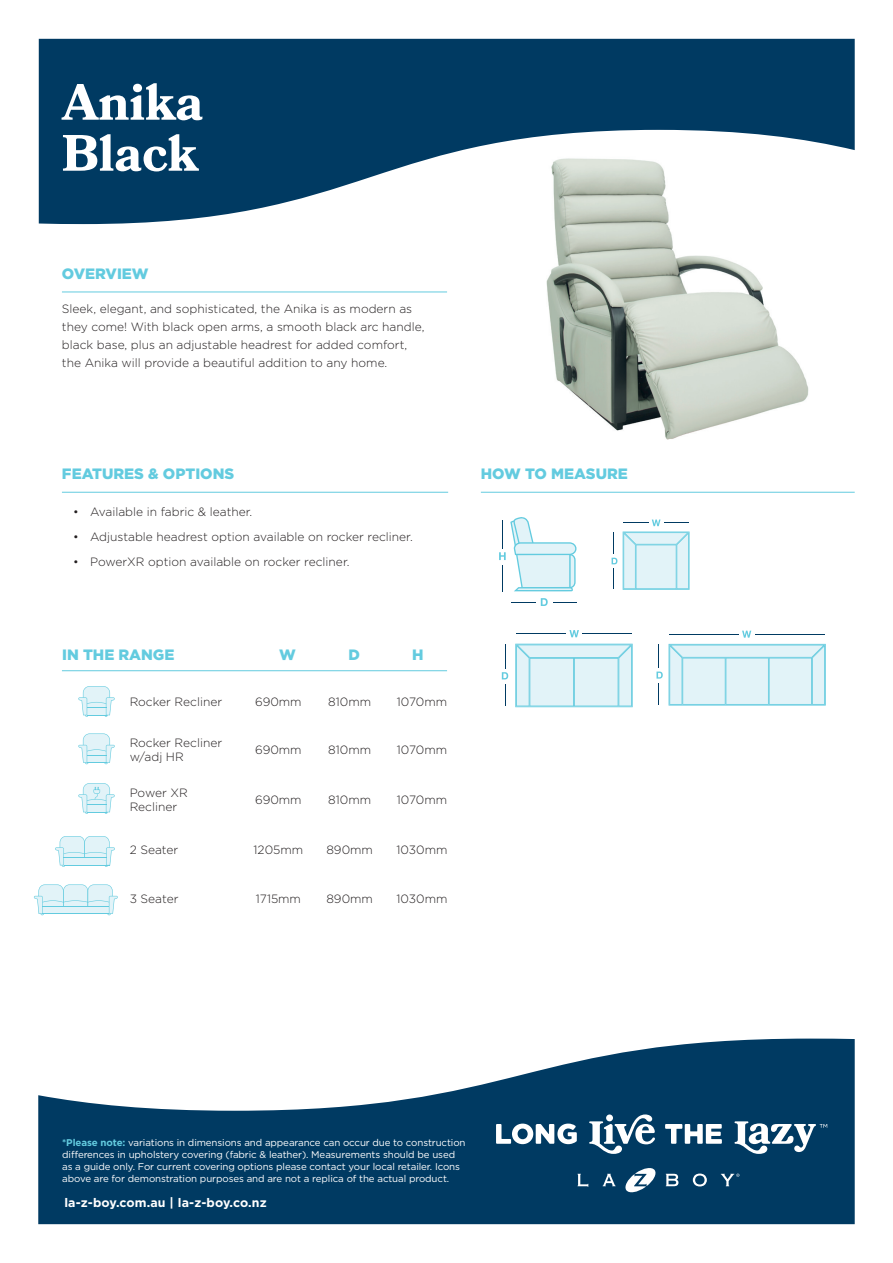
<style>
.page{position:relative;width:893px;height:1263px;background:#fff}
.page>*{position:absolute;margin:0;border:0;box-sizing:border-box;transform-origin:0 0}
.t1{font:700 51px/51px "Bookmania";color:#fff}
.t2{font:900 15px "Gotham";color:#63cbdf}
.t3{font:700 12.45px "Gotham";letter-spacing:.01em;color:#fff}
.t4{font:300 12px/18px "Gotham";color:#231f20}
.t5{font:9.75px/12px "Gotham";letter-spacing:-.01em;color:#fff}
.s1{font-weight:700;color:#63cbdf}
</style>
<div class="page">
<svg style="left:38px;top:1038px;width:817px;height:186px;fill:#003a62"></svg>
<hr style="left:62px;top:292px;width:385px;height:1px;background:#63cbdf">
<hr style="left:62px;top:492px;width:386px;height:1px;background:#63cbdf">
<hr style="left:62px;top:670px;width:385px;height:1px;background:#63cbdf">
<svg style="left:34px;top:884px;width:84px;height:31px;background:#d7eff5"></svg>
<svg style="left:78px;top:686px;width:37px;height:31px"></svg>
<svg style="left:78px;top:733px;width:37px;height:31px"></svg>
<svg style="left:78px;top:783px;width:37px;height:31px"></svg>
<svg style="left:55px;top:836px;width:60px;height:31px"></svg>
<hr style="left:511px;top:602px;width:65px;height:1px;background:#003a62">
<div style="left:536px;top:593px;width:16px;height:13px;background:#fff"></div>
<svg style="left:541px;top:598px;width:7px;height:8px"></svg>
<svg style="left:499px;top:517px;width:77px;height:74px"></svg>
<hr style="left:613px;top:532px;width:1px;height:57px;background:#003a62">
<svg style="left:611px;top:555px;width:7px;height:13px"></svg>
<svg style="left:612px;top:558px;width:5px;height:6px"></svg>
<svg style="left:623px;top:519px;width:67px;height:71px;background:#d5eef4"></svg>
<hr style="left:505px;top:644px;width:1px;height:62px;background:#003a62">
<hr style="left:516px;top:633px;width:116px;height:1px;background:#003a62">
<div style="left:566px;top:626px;width:16px;height:12px;background:#fff"></div>
<svg style="left:569px;top:630px;width:10px;height:7px"></svg>
<div style="left:494px;top:669px;width:16px;height:14px;background:#fff"></div>
<svg style="left:502px;top:672px;width:6px;height:7px"></svg>
<svg style="left:515px;top:644px;width:118px;height:63px;background:#d3eef5"></svg>
<hr style="left:669px;top:634px;width:155px;height:1px;background:#003a62">
<hr style="left:659px;top:645px;width:1px;height:60px;background:#003a62">
<div style="left:739px;top:627px;width:15px;height:11px;background:#fff"></div>
<svg style="left:742px;top:631px;width:9px;height:7px"></svg>
<div style="left:648px;top:668px;width:15px;height:14px;background:#fff"></div>
<svg style="left:656px;top:671px;width:7px;height:8px"></svg>
<svg style="left:669px;top:644px;width:157px;height:61px;background:#d5eef5"></svg>
<svg style="left:665px;top:1124px;width:57px;height:20px"></svg>
<svg style="left:496px;top:1123px;width:81px;height:21px"></svg>
<svg style="left:589px;top:1114px;width:66px;height:40px"></svg>
<svg style="left:734px;top:1121px;width:93px;height:33px"></svg>
<svg style="left:577px;top:1174px;width:11px;height:13px"></svg>
<svg style="left:603px;top:1174px;width:13px;height:12px"></svg>
<svg style="left:666px;top:1174px;width:12px;height:12px"></svg>
<svg style="left:693px;top:1173px;width:14px;height:13px"></svg>
<svg style="left:721px;top:1173px;width:18px;height:13px"></svg>
<svg style="left:624px;top:1166px;width:33px;height:28px"></svg>
<svg style="left:39px;top:39px;width:816px;height:185px;fill:#003a62"></svg>
<hr style="left:481px;top:492px;width:374px;height:1px;background:#63cbdf">
<img style="left:546px;top:154px;width:263px;height:286px">
<h1 class="t1" style="left:62px;top:77px;width:143px">Anika<br>Black</h1>
<p class="t2" style="left:62px;top:265px;width:88px">OVERVIEW</p>
<p class="t4" style="left:62px;top:299px;width:364px">Sleek, elegant, and sophisticated, the Anika is as modern as they come! With black open arms, a smooth black arc handle, black base, plus an adjustable headrest for added comfort, the Anika will provide a beautiful addition to any home.</p>
<p class="t2" style="left:62px;top:465px;width:174px">FEATURES &amp; OPTIONS</p>
<p class="t4" style="left:73px;top:503px;width:181px">• Available in fabric &amp; leather.</p>
<p class="t4" style="left:73px;top:528px;width:341px">• Adjustable headrest option available on rocker recliner.</p>
<p class="t4" style="left:73px;top:553px;width:278px">• PowerXR option available on rocker recliner.</p>
<p class="t2" style="left:62px;top:646px;width:114px">IN THE RANGE</p>
<p class="t2" style="left:279px;top:646px;width:18px">W</p>
<p class="t2" style="left:348px;top:646px;width:13px">D</p>
<p class="t2" style="left:412px;top:646px;width:13px">H</p>
<p class="t4" style="left:130px;top:692px;width:94px">Rocker Recliner</p>
<p class="t4" style="left:255px;top:692px;width:48px">690mm</p>
<p class="t4" style="left:328px;top:692px;width:44px">810mm</p>
<p class="t4" style="left:397px;top:692px;width:52px">1070mm</p>
<p class="t4" style="left:130px;top:736px;width:94px;line-height:13.5px">Rocker Recliner w/adj HR</p>
<p class="t4" style="left:255px;top:740px;width:48px">690mm</p>
<p class="t4" style="left:328px;top:740px;width:44px">810mm</p>
<p class="t4" style="left:397px;top:740px;width:52px">1070mm</p>
<p class="t4" style="left:130px;top:786px;width:60px;line-height:13.5px">Power XR<br>Recliner</p>
<p class="t4" style="left:255px;top:790px;width:48px">690mm</p>
<p class="t4" style="left:328px;top:790px;width:44px">810mm</p>
<p class="t4" style="left:397px;top:790px;width:52px">1070mm</p>
<p class="t4" style="left:130px;top:840px;width:50px">2 Seater</p>
<p class="t4" style="left:254px;top:840px;width:51px">1205mm</p>
<p class="t4" style="left:326px;top:840px;width:48px">890mm</p>
<p class="t4" style="left:396px;top:840px;width:52px">1030mm</p>
<p class="t4" style="left:130px;top:889px;width:50px">3 Seater</p>
<p class="t4" style="left:256px;top:889px;width:47px">1715mm</p>
<p class="t4" style="left:326px;top:889px;width:48px">890mm</p>
<p class="t4" style="left:396px;top:889px;width:52px">1030mm</p>
<p class="t2" style="left:481px;top:465px;width:148px">HOW TO MEASURE</p>
<p class="t5" style="left:62px;top:1136px;width:405px"><span class="s1">*Please note:</span> variations in dimensions and appearance can occur due to construction differences in upholstery covering (fabric &amp; leather). Measurements should be used as a guide only. For current covering options please contact your local retailer. Icons above are for demonstration purposes and are not a replica of the actual product.</p>
<p class="t3" style="left:64px;top:1195px;width:204px">la-z-boy.com.au | la-z-boy.co.nz</p>
</div>
